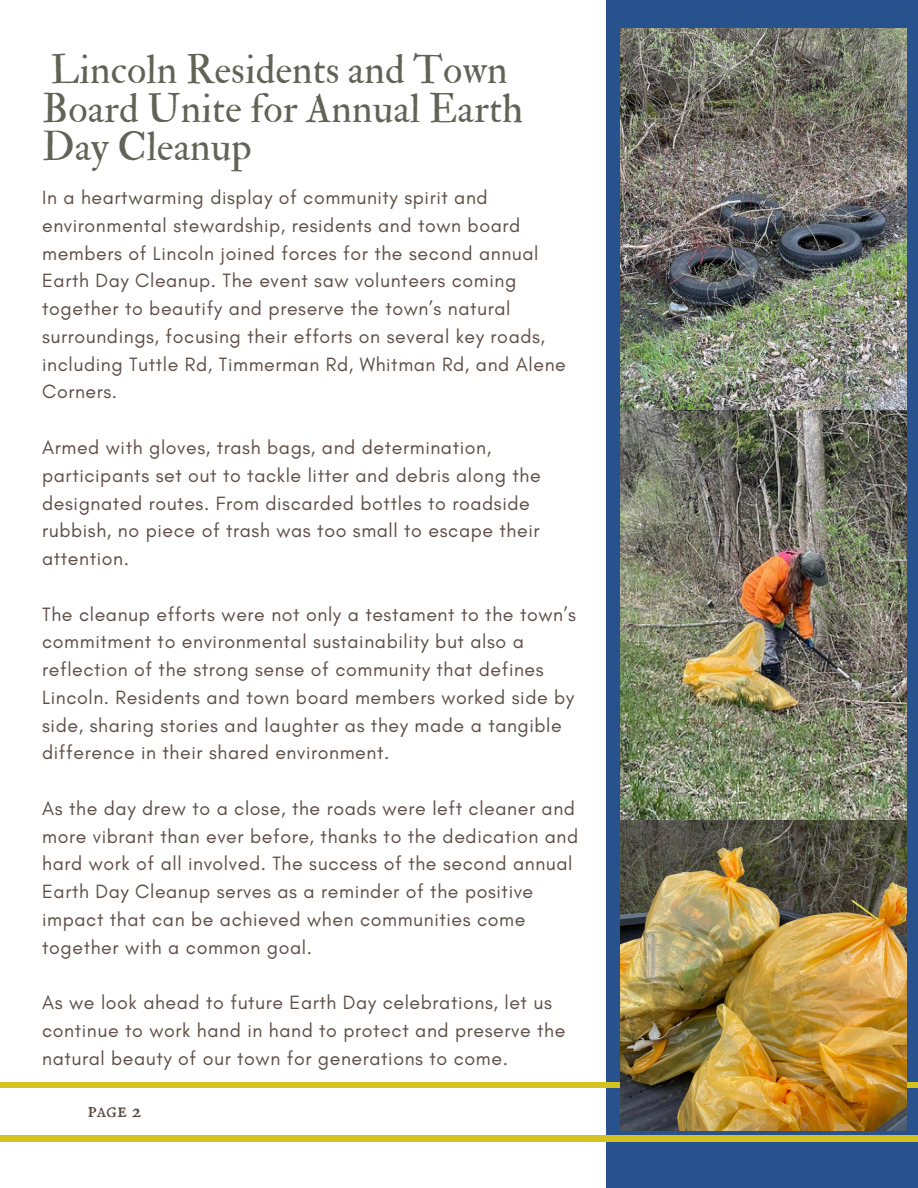
<style>
.page{position:relative;width:918px;height:1188px;background:#fff}
.page>*{position:absolute;margin:0;border:0;box-sizing:border-box;transform-origin:0 0}
.t1{font:40.05px/38.2px "IM FELL Double Pica Roman";color:#626356}
.t2{font:21.75px "IM FELL English SC";color:#5d4d46}
.t3{font:19.65px/27.8px "Glacial Indifference";letter-spacing:.03em;color:#5d4d46}
</style>
<div class="page">
<div style="left:607px;top:0;width:311px;height:1188px;background:#27528e"></div>
<div style="left:0;top:1082px;width:918px;height:6px;background:#d4c221"></div>
<img style="left:621px;top:410px;width:285px;height:720px">
<img style="left:621px;top:28px;width:285px;height:382px">
<div style="left:0;top:1136px;width:918px;height:6px;background:#d4c221"></div>
<h1 class="t1" style="left:42px;top:52px;width:482px">Lincoln Residents and Town<br>Board Unite for Annual Earth<br>Day Cleanup</h1>
<p class="t3" style="left:42px;top:183px;width:525px">In a heartwarming display of community spirit and environmental stewardship, residents and town board members of Lincoln joined forces for the second annual Earth Day Cleanup. The event saw volunteers coming together to beautify and preserve the town’s natural surroundings, focusing their efforts on several key roads, including Tuttle Rd, Timmerman Rd, Whitman Rd, and Alene Corners.</p>
<p class="t3" style="left:42px;top:433px;width:500px">Armed with gloves, trash bags, and determination, participants set out to tackle litter and debris along the designated routes. From discarded bottles to roadside rubbish, no piece of trash was too small to escape their attention.</p>
<p class="t3" style="left:42px;top:600px;width:535px">The cleanup efforts were not only a testament to the town’s commitment to environmental sustainability but also a reflection of the strong sense of community that defines Lincoln. Residents and town board members worked side by side, sharing stories and laughter as they made a tangible difference in their shared environment.</p>
<p class="t3" style="left:42px;top:794px;width:538px">As the day drew to a close, the roads were left cleaner and more vibrant than ever before, thanks to the dedication and hard work of all involved. The success of the second annual Earth Day Cleanup serves as a reminder of the positive impact that can be achieved when communities come together with a common goal.</p>
<p class="t3" style="left:42px;top:988px;width:525px">As we look ahead to future Earth Day celebrations, let us continue to work hand in hand to protect and preserve the natural beauty of our town for generations to come.</p>
<p class="t2" style="left:87px;top:1098px;width:56px">page 2</p>
</div>
